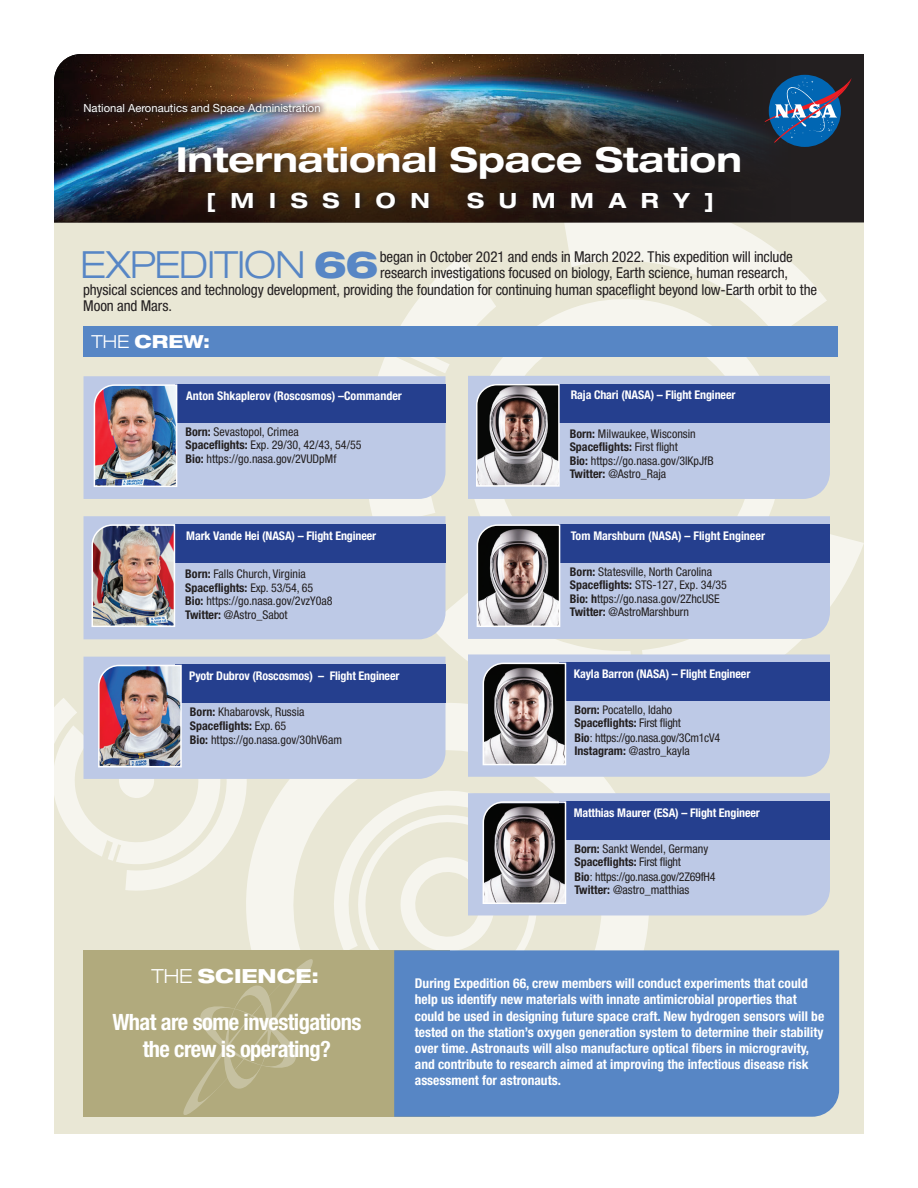
<style>
.page{position:relative;width:918px;height:1188px;background:#fff}
.page>*{position:absolute;margin:0;border:0;box-sizing:border-box;transform-origin:0 0}
.t1{font:300 expanded 37.5px "Helvetica Neue LT Std";letter-spacing:-.03em;color:#5786c5}
.t2{font:700 expanded 34.5px "Helvetica Neue LT Std";color:#fff}
.t3{font:700 condensed 22.5px/27px "Helvetica Neue LT Std";letter-spacing:-.025em;color:#fff;text-align:center}
.t4{font:700 expanded 21px "Helvetica Neue LT Std";letter-spacing:.7em;color:#fff}
.t5{font:800 expanded 19.5px "Helvetica Neue LT Std";color:#fff}
.t6{font:800 expanded 18px "Helvetica Neue LT Std";color:#fff}
.t7{font:condensed 15px "Helvetica Neue LT Std";letter-spacing:-.01em;color:#231f20}
.t8{font:700 condensed 13.5px/16.2px "Helvetica Neue LT Std";color:#fff}
.t9{font:condensed 12px/13.5px "Helvetica Neue LT Std";color:#231f20}
.t10{font:700 condensed 12px "Helvetica Neue LT Std";letter-spacing:-.01em;color:#fff}
.t11{font:11.25px "Helvetica Neue LT Std";color:#fff}
.s1{font-weight:800}
.s2{font-weight:300}
.s3{font-weight:700}
</style>
<div class="page">
<div style="left:54px;top:207px;width:810px;height:927px;background:#e9e7d5"></div>
<svg style="left:362px;top:222px;width:502px;height:439px"></svg>
<svg style="left:125px;top:779px;width:115px;height:112px"></svg>
<svg style="left:240px;top:703px;width:415px;height:247px;fill:#f6f5ee"></svg>
<svg style="left:277px;top:733px;width:342px;height:217px"></svg>
<img style="left:54px;top:54px;width:810px;height:168px">
<div style="left:76px;top:96px;width:252px;height:26px;background:#231f20;opacity:.75"></div>
<div style="left:769px;top:75px;width:72px;height:72px;background:#0166b3;border-radius:50%"></div>
<svg style="left:764px;top:78px;width:88px;height:65px"></svg>
<div style="left:173px;top:142px;width:581px;height:52px;background:#231f20;opacity:.75"></div>
<div style="left:83px;top:327px;width:755px;height:30px;background:#5786c5"></div>
<div style="left:83px;top:950px;width:367px;height:167px;background:#b1aa7d"></div>
<div style="left:394px;top:950px;width:445px;height:167px;background:#5786c5"></div>
<svg style="left:183px;top:959px;width:130px;height:156px"></svg>
<div style="left:84px;top:657px;width:362px;height:122px;background:#bdc9e6"></div>
<div style="left:175px;top:665px;width:271px;height:38px;background:#253f8e"></div>
<svg style="left:54px;top:664px;width:168px;height:202px"></svg>
<div style="left:202px;top:186px;width:518px;height:33px;background:#231f20;opacity:.75"></div>
<div style="left:84px;top:376px;width:362px;height:123px;background:#bdc9e6"></div>
<div style="left:175px;top:384px;width:271px;height:39px;background:#253f8e"></div>
<img style="left:93px;top:384px;width:85px;height:104px">
<div style="left:84px;top:516px;width:362px;height:123px;background:#bdc9e6"></div>
<div style="left:175px;top:524px;width:271px;height:39px;background:#253f8e"></div>
<img style="left:91px;top:524px;width:85px;height:104px">
<div style="left:468px;top:654px;width:362px;height:123px;background:#bdc9e6"></div>
<div style="left:560px;top:663px;width:270px;height:38px;background:#253f8e"></div>
<svg style="left:482px;top:662px;width:85px;height:104px;background:#7f797a"></svg>
<div style="left:468px;top:516px;width:362px;height:123px;background:#bdc9e6"></div>
<div style="left:560px;top:524px;width:270px;height:39px;background:#253f8e"></div>
<svg style="left:476px;top:524px;width:85px;height:104px;background:#817b7c"></svg>
<div style="left:468px;top:376px;width:362px;height:123px;background:#bdc9e6"></div>
<div style="left:560px;top:384px;width:270px;height:38px;background:#253f8e"></div>
<svg style="left:475px;top:383px;width:85px;height:104px;background:#837c7d"></svg>
<div style="left:567px;top:793px;width:263px;height:122px;background:#bdc9e6"></div>
<div style="left:560px;top:801px;width:270px;height:39px;background:#253f8e"></div>
<svg style="left:331px;top:787px;width:236px;height:209px"></svg>
<p class="t11" style="left:84px;top:102px;width:239px">National Aeronautics and Space Administration</p>
<h2 class="t2" style="left:176px;top:138px;width:567px">International Space Station</h2>
<h3 class="t4" style="left:207px;top:187px;width:225px">[MISSION</h3>
<h3 class="t4" style="left:467px;top:187px;width:248px">SUMMARY]</h3>
<h1 class="t1" style="left:80px;top:243px;width:300px">EXPEDITION <span class="s1">66</span></h1>
<p class="t7" style="left:380px;top:248px;width:414px">began in October 2021 and ends in March 2022. This expedition will include</p>
<p class="t7" style="left:380px;top:264px;width:410px">research investigations focused on biology, Earth science, human research,</p>
<p class="t7" style="left:83px;top:281px;width:735px">physical sciences and technology development, providing the foundation for continuing human spaceflight beyond low-Earth orbit to the</p>
<p class="t7" style="left:83px;top:297px;width:90px">Moon and Mars.</p>
<h3 class="t6" style="left:92px;top:330px;width:120px"><span class="s2">THE</span> CREW:</h3>
<p class="t10" style="left:186px;top:388px;width:217px">Anton Shkaplerov (Roscosmos) –Commander</p>
<p class="t10" style="left:571px;top:388px;width:166px">Raja Chari (NASA) – Flight Engineer</p>
<p class="t9" style="left:185px;top:425px;width:178px"><span class="s3">Born:</span> Sevastopol, Crimea<br><span class="s3">Spaceflights:</span> Exp. 29/30, 42/43, 54/55<br><span class="s3">Bio:</span> https://go.nasa.gov/2VUDpMf</p>
<p class="t9" style="left:570px;top:427px;width:145px"><span class="s3">Born:</span> Milwaukee, Wisconsin<br><span class="s3">Spaceflights:</span> First flight<br><span class="s3">Bio:</span> https://go.nasa.gov/3lKpJfB<br><span class="s3">Twitter:</span> @Astro_Raja</p>
<p class="t10" style="left:186px;top:528px;width:192px">Mark Vande Hei (NASA) – Flight Engineer</p>
<p class="t10" style="left:571px;top:528px;width:196px">Tom Marshburn (NASA) – Flight Engineer</p>
<p class="t9" style="left:185px;top:567px;width:149px"><span class="s3">Born:</span> Falls Church, Virginia<br><span class="s3">Spaceflights:</span> Exp. 53/54, 65<br><span class="s3">Bio:</span> https://go.nasa.gov/2vzY0a8<br><span class="s3">Twitter:</span> @Astro_Sabot</p>
<p class="t9" style="left:570px;top:565px;width:159px"><span class="s3">Born:</span> Statesville, North Carolina <span class="s3">Spaceflights:</span> STS-127, Exp. 34/35<br><span class="s3">Bio: h</span>ttps://go.nasa.gov/2ZhcUSE <span class="s3">Twitter:</span> @AstroMarshburn</p>
<p class="t10" style="left:189px;top:669px;width:212px">Pyotr Dubrov (Roscosmos) – Flight Engineer</p>
<p class="t10" style="left:574px;top:666px;width:178px">Kayla Barron (NASA) – Flight Engineer</p>
<p class="t9" style="left:190px;top:705px;width:154px;line-height:14px"><span class="s3">Born:</span> Khabarovsk, Russia<br><span class="s3">Spaceflights:</span> Exp. 65<br><span class="s3">Bio:</span> https://go.nasa.gov/30hV6am</p>
<p class="t9" style="left:574px;top:703px;width:147px"><span class="s3">Born:</span> Pocatello, Idaho<br><span class="s3">Spaceflights:</span> First flight<br><span class="s3">Bio</span>: https://go.nasa.gov/3Cm1cV4<br><span class="s3">Instagram:</span> @astro_kayla</p>
<p class="t10" style="left:574px;top:805px;width:188px">Matthias Maurer (ESA) – Flight Engineer</p>
<p class="t9" style="left:574px;top:841px;width:143px"><span class="s3">Born:</span> Sankt Wendel, Germany<br><span class="s3">Spaceflights:</span> First flight<br><span class="s3">Bio</span>: https://go.nasa.gov/2Z69fH4<br><span class="s3">Twitter:</span> @astro_matthias</p>
<h3 class="t5" style="left:151px;top:963px;width:169px"><span class="s2">THE</span> SCIENCE:</h3>
<h3 class="t3" style="left:112px;top:1008px;width:251px">What are some investigations the crew is operating?</h3>
<p class="t8" style="left:415px;top:975px;width:411px">During Expedition 66, crew members will conduct experiments that could help us identify new materials with innate antimicrobial properties that could be used in designing future space craft. New hydrogen sensors will be tested on the station’s oxygen generation system to determine their stability over time. Astronauts will also manufacture optical fibers in microgravity, and contribute to research aimed at improving the infectious disease risk assessment for astronauts.</p>
</div>
